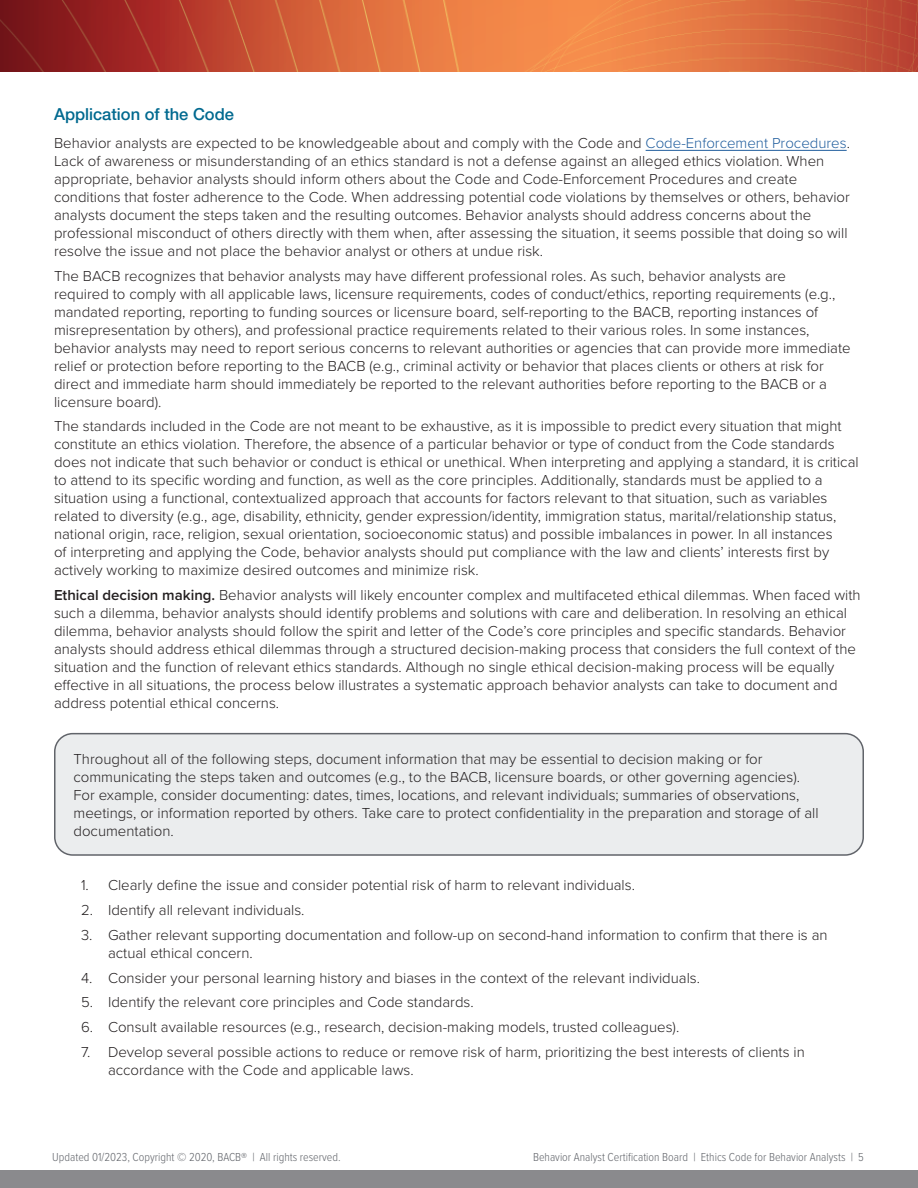
<style>
.page{position:relative;width:918px;height:1188px;background:#fff}
.page>*{position:absolute;margin:0;border:0;box-sizing:border-box;transform-origin:0 0}
.Heading_3-section_he{font:500 16.5px "Helvetica Neue LT Pro";color:#00698f}
.Body_Text{font:300 15px/18px "Proxima Nova";color:#231f20}
.t1{font:300 12px "Proxima Nova Cond";color:#61646a}
.s1{color:#215e9e}
.s2{font-weight:600}
</style>
<div class="page">
<img style="left:0;top:0;width:918px;height:72px">
<div style="left:0;top:1171px;width:918px;height:17px;background:#8a8a8d"></div>
<hr style="left:646px;top:150px;width:201px;height:1px;background:#215e9e">
<div style="left:55px;top:734px;width:808px;height:121px;background:#ebedee;border-radius:18px"></div>
<div style="left:54px;top:733px;width:810px;height:123px;border:2px solid #61646a;border-radius:18px"></div>
<h2 class="Heading_3-section_he" style="left:54px;top:104px;width:182px">Application of the Code</h2>
<p class="Body_Text" style="left:54px;top:133px;width:797px">Behavior analysts are expected to be knowledgeable about and comply with the Code and <span class="s1">Code-Enforcement Procedures</span>.<br>Lack of awareness or misunderstanding of an ethics standard is not a defense against an alleged ethics violation. When appropriate, behavior analysts should inform others about the Code and Code-Enforcement Procedures and create conditions that foster adherence to the Code. When addressing potential code violations by themselves or others, behavior analysts document the steps taken and the resulting outcomes. Behavior analysts should address concerns about the professional misconduct of others directly with them when, after assessing the situation, it seems possible that doing so will resolve the issue and not place the behavior analyst or others at undue risk.</p>
<p class="Body_Text" style="left:54px;top:266px;width:798px">The BACB recognizes that behavior analysts may have different professional roles. As such, behavior analysts are<br>required to comply with all applicable laws, licensure requirements, codes of conduct/ethics, reporting requirements (e.g., mandated reporting, reporting to funding sources or licensure board, self-reporting to the BACB, reporting instances of misrepresentation by others), and professional practice requirements related to their various roles. In some instances, behavior analysts may need to report serious concerns to relevant authorities or agencies that can provide more immediate relief or protection before reporting to the BACB (e.g., criminal activity or behavior that places clients or others at risk for direct and immediate harm should immediately be reported to the relevant authorities before reporting to the BACB or a licensure board).</p>
<p class="Body_Text" style="left:54px;top:417px;width:806px">The standards included in the Code are not meant to be exhaustive, as it is impossible to predict every situation that might constitute an ethics violation. Therefore, the absence of a particular behavior or type of conduct from the Code standards does not indicate that such behavior or conduct is ethical or unethical. When interpreting and applying a standard, it is critical to attend to its specific wording and function, as well as the core principles. Additionally, standards must be applied to a situation using a functional, contextualized approach that accounts for factors relevant to that situation, such as variables related to diversity (e.g., age, disability, ethnicity, gender expression/identity, immigration status, marital/relationship status, national origin, race, religion, sexual orientation, socioeconomic status) and possible imbalances in power. In all instances<br>of interpreting and applying the Code, behavior analysts should put compliance with the law and clients’ interests first by actively working to maximize desired outcomes and minimize risk.</p>
<p class="Body_Text" style="left:54px;top:585px;width:808px"><span class="s2">Ethical decision making.</span> Behavior analysts will likely encounter complex and multifaceted ethical dilemmas. When faced with such a dilemma, behavior analysts should identify problems and solutions with care and deliberation. In resolving an ethical dilemma, behavior analysts should follow the spirit and letter of the Code’s core principles and specific standards. Behavior analysts should address ethical dilemmas through a structured decision-making process that considers the full context of the situation and the function of relevant ethics standards. Although no single ethical decision-making process will be equally effective in all situations, the process below illustrates a systematic approach behavior analysts can take to document and address potential ethical concerns.</p>
<p class="Body_Text" style="left:74px;top:749px;width:747px">Throughout all of the following steps, document information that may be essential to decision making or for communicating the steps taken and outcomes (e.g., to the BACB, licensure boards, or other governing agencies).<br>For example, consider documenting: dates, times, locations, and relevant individuals; summaries of observations, meetings, or information reported by others. Take care to protect confidentiality in the preparation and storage of all documentation.</p>
<p class="Body_Text" style="left:81px;top:876px;width:556px">1. Clearly define the issue and consider potential risk of harm to relevant individuals.</p>
<p class="Body_Text" style="left:81px;top:900px;width:225px">2. Identify all relevant individuals.</p>
<p class="Body_Text" style="left:108px;top:925px;width:721px;text-indent:-27px">3. Gather relevant supporting documentation and follow-up on second-hand information to confirm that there is an actual ethical concern.</p>
<p class="Body_Text" style="left:81px;top:968px;width:621px">4. Consider your personal learning history and biases in the context of the relevant individuals.</p>
<p class="Body_Text" style="left:81px;top:993px;width:394px">5. Identify the relevant core principles and Code standards.</p>
<p class="Body_Text" style="left:81px;top:1017px;width:600px">6. Consult available resources (e.g., research, decision-making models, trusted colleagues).</p>
<p class="Body_Text" style="left:108px;top:1042px;width:698px;text-indent:-27px">7. Develop several possible actions to reduce or remove risk of harm, prioritizing the best interests of clients in accordance with the Code and applicable laws.</p>
<p class="t1" style="left:52px;top:1149px;width:290px">Updated 01/2023, Copyright © 2020, BACB® | All rights reserved.</p>
<p class="t1" style="left:533px;top:1149px;width:332px">Behavior Analyst Certification Board | Ethics Code for Behavior Analysts | 5</p>
</div>
